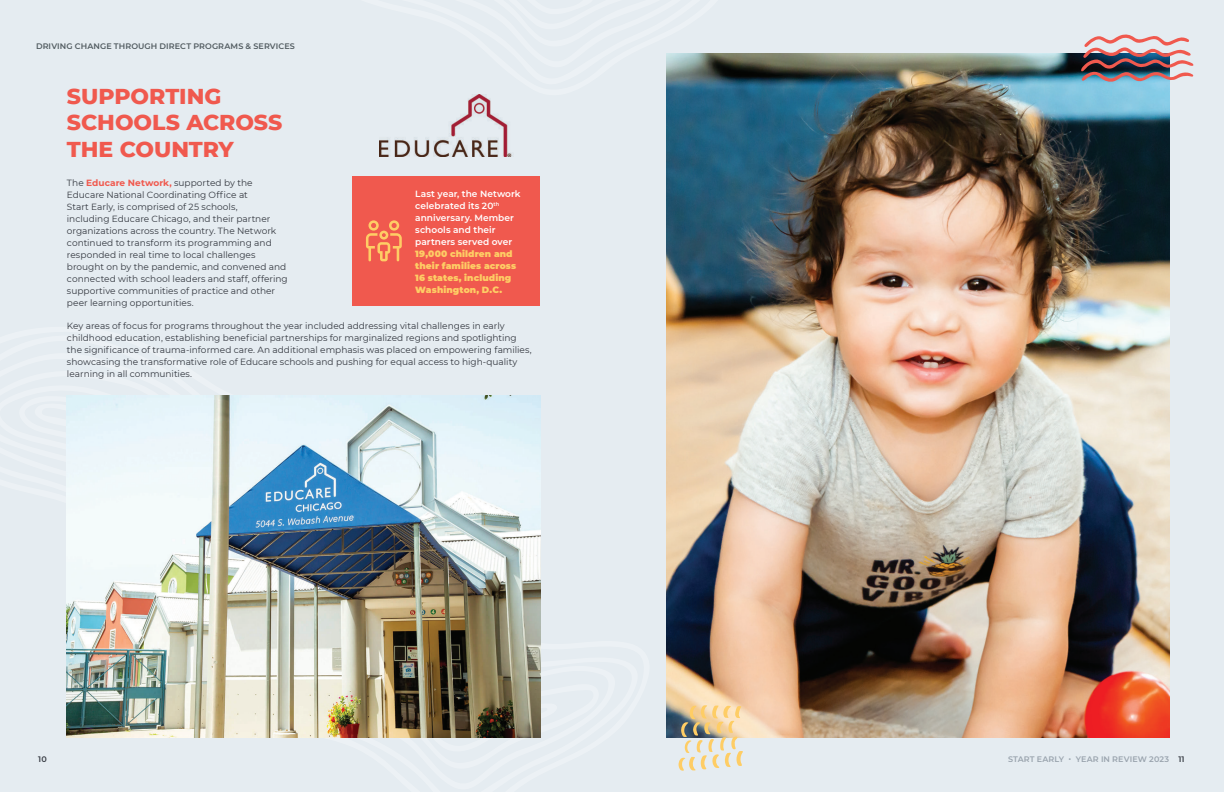
<style>
.page{position:relative;width:1224px;height:792px;background:#e5ecf1}
.page>*{position:absolute;margin:0;border:0;box-sizing:border-box;transform-origin:0 0}
.t1{font:800 22px/26.4px "Montserrat";letter-spacing:-.005em;color:#f0594e}
.t2{font:9px/12px "Montserrat";color:#343840}
.t3{font:600 9px/12px "Montserrat";letter-spacing:.005em;color:#fff}
.t4{font:900 9px/12px "Montserrat";letter-spacing:.015em;color:#fecd65}
.t5{font:600 8px "Montserrat";letter-spacing:.015em;color:#505a5f}
.t6{font:600 8px "Montserrat";letter-spacing:.015em;color:#99a3ad}
.t7{font:600 8px "Montserrat";color:#343840}
.s1{font-weight:700;color:#f0594e}
.s2{color:#343840}
</style>
<div class="page">
<img style="left:379px;top:94px;width:133px;height:62px">
<div style="left:353px;top:176px;width:187px;height:130px;background:#f0594e"></div>
<svg style="left:366px;top:220px;width:36px;height:41px"></svg>
<img style="left:666px;top:53px;width:503px;height:685px">
<img style="left:67px;top:396px;width:473px;height:342px">
<svg style="left:1080px;top:34px;width:114px;height:49px"></svg>
<svg style="left:678px;top:705px;width:65px;height:66px"></svg>
<p class="t5" style="left:36px;top:42px;width:260px">DRIVING CHANGE THROUGH DIRECT PROGRAMS &amp; SERVICES</p>
<h1 class="t1" style="left:67px;top:84px;width:217px">SUPPORTING<br>SCHOOLS ACROSS<br>THE COUNTRY</h1>
<p class="t2" style="left:67px;top:177px;width:222px">The <span class="s1">Educare Network,</span> supported by the Educare National Coordinating Office at<br>Start Early, is comprised of 25 schools,<br>including Educare Chicago, and their partner organizations across the country. The Network continued to transform its programming and responded in real time to local challenges brought on by the pandemic, and convened and connected with school leaders and staff, offering supportive communities of practice and other peer learning opportunities.</p>
<p class="t3" style="left:415px;top:188px;width:107px">Last year, the Network celebrated its 20<sup>th </sup>anniversary. Member schools and their partners served over</p>
<p class="t4" style="left:415px;top:248px;width:102px">19,000 children and their families across<br>16 states, including<br>Washington, D.C.</p>
<p class="t2" style="left:67px;top:320px;width:466px">Key areas of focus for programs throughout the year included addressing vital challenges in early childhood education, establishing beneficial partnerships for marginalized regions and spotlighting the significance of trauma-informed care. An additional emphasis was placed on empowering families, showcasing the transformative role of Educare schools and pushing for equal access to high-quality learning in all communities.</p>
<p class="t7" style="left:38px;top:755px;width:10px">10</p>
<p class="t6" style="left:1008px;top:753px;width:178px">START EARLY • YEAR IN REVIEW 2023 <span class="s2">11</span></p>
</div>
